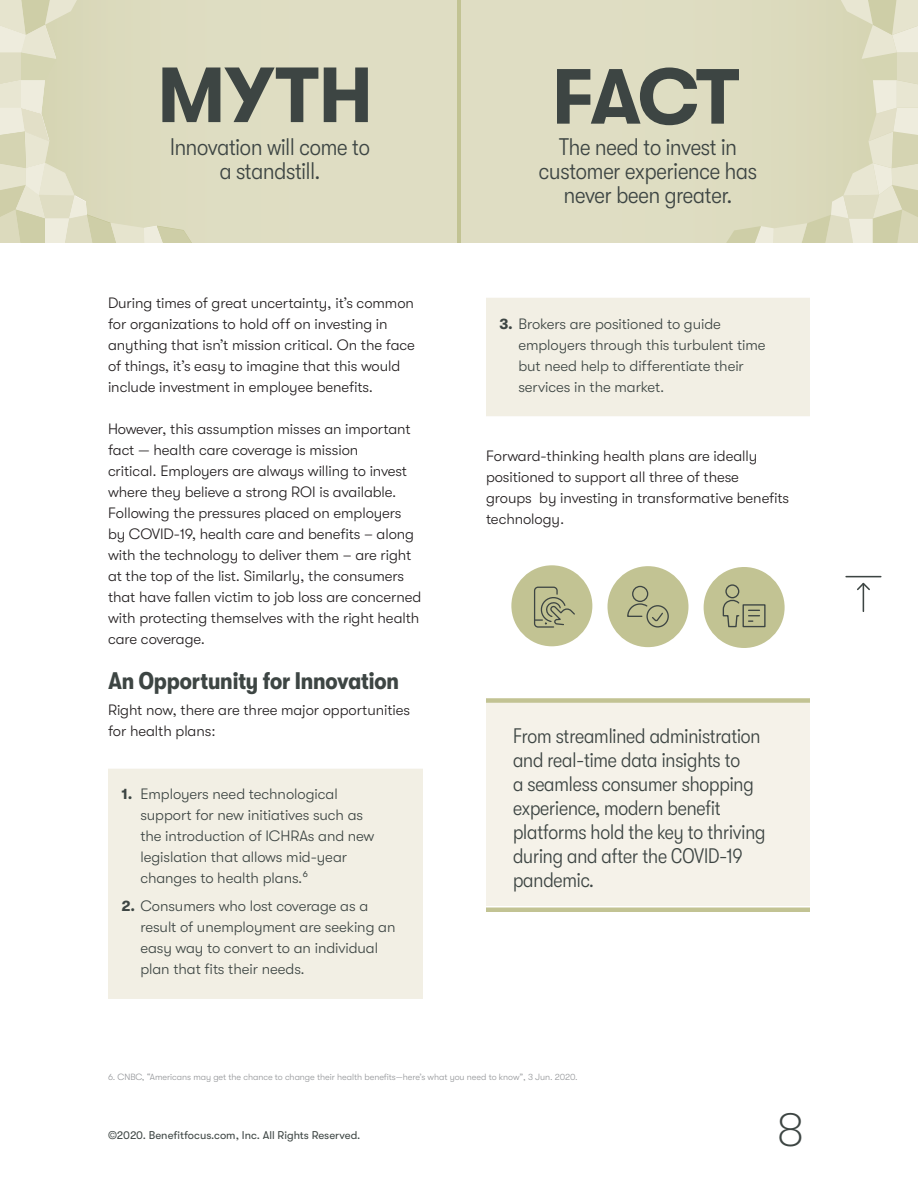
<style>
.page{position:relative;width:918px;height:1188px;background:#fff}
.page>*{position:absolute;margin:0;border:0;box-sizing:border-box;transform-origin:0 0}
.t1{font:100 48px "GT Walsheim Pro";color:#3d4543}
.Fact{font:300 condensed 24px "GT Walsheim Pro";letter-spacing:-.005em;color:#3d4543}
.Header_1{font:700 condensed 24px "GT Walsheim Pro";letter-spacing:-.005em;color:#3d4543}
.Pull_Quote{font:300 condensed 21px/24px "GT Walsheim Pro";letter-spacing:-.005em;color:#3d4543}
.t2{font:300 15px/21px "GT Walsheim Pro";letter-spacing:-.005em;color:#231f20}
.t3{font:300 15px/21px "GT Walsheim Pro";letter-spacing:-.005em;color:#3d4543}
.t4{font:11.25px "GT Walsheim Pro";color:#3d4543}
.Footnote{font:300 9px "GT Walsheim Pro";letter-spacing:-.005em;color:#939598}
.s1{font-weight:700}
</style>
<div class="page">
<div style="left:108px;top:769px;width:314px;height:111px;background:#f2efe4"></div>
<div style="left:108px;top:880px;width:314px;height:119px;background:#f2efe4"></div>
<div style="left:486px;top:298px;width:324px;height:118px;background:#f2efe4"></div>
<div style="left:486px;top:700px;width:324px;height:206px;background:#f5f2e9"></div>
<div style="left:486px;top:698px;width:324px;height:5px;background:#c2c393"></div>
<hr style="left:486px;top:908px;width:324px;height:4px;background:#c2c393">
<svg style="left:0;top:0;width:918px;height:243px;background:#d5d4ba"></svg>
<div style="left:511px;top:565px;width:82px;height:82px;background:#c2c393;border-radius:50%"></div>
<div style="left:607px;top:566px;width:82px;height:81px;background:#c2c393;border-radius:50%"></div>
<div style="left:703px;top:567px;width:82px;height:81px;background:#c2c393;border-radius:50%"></div>
<svg style="left:534px;top:586px;width:41px;height:42px"></svg>
<div style="left:646px;top:605px;width:23px;height:23px;border:1px solid #3d4543;border-radius:50%"></div>
<div style="left:632px;top:586px;width:16px;height:16px;border:1px solid #3d4543;border-radius:50%"></div>
<svg style="left:627px;top:603px;width:37px;height:18px"></svg>
<div style="left:725px;top:584px;width:14px;height:14px;border:1px solid #3d4543;border-radius:50%"></div>
<svg style="left:722px;top:600px;width:18px;height:28px"></svg>
<div style="left:743px;top:604px;width:23px;height:23px;border:1px solid #3d4543"></div>
<svg style="left:749px;top:610px;width:10px;height:12px"></svg>
<svg style="left:857px;top:582px;width:13px;height:29px"></svg>
<hr style="left:846px;top:576px;width:35px;height:1px;background:#3d4543">
<p class="Fact" style="left:170px;top:134px;width:201px">Innovation will come to</p>
<p class="Fact" style="left:220px;top:158px;width:102px">a standstill.</p>
<p class="t2" style="left:108px;top:292px;width:309px">During times of great uncertainty, it’s common for organizations to hold off on investing in anything that isn’t mission critical. On the face of things, it’s easy to imagine that this would include investment in employee benefits.</p>
<p class="t2" style="left:108px;top:418px;width:315px">However, this assumption misses an important fact — health care coverage is mission<br>critical. Employers are always willing to invest where they believe a strong ROI is available.<br>Following the pressures placed on employers by COVID-19, health care and benefits – along with the technology to deliver them – are right at the top of the list. Similarly, the consumers that have fallen victim to job loss are concerned with protecting themselves with the right health care coverage.</p>
<p class="Header_1" style="left:108px;top:667px;width:292px">An Opportunity for Innovation</p>
<p class="t2" style="left:108px;top:700px;width:304px">Right now, there are three major opportunities for health plans:</p>
<p class="t3" style="left:140px;top:784px;width:236px;text-indent:-19px"><span class="s1">1.</span> Employers need technological support for new initiatives such as the introduction of ICHRAs and new legislation that allows mid-year changes to health plans.⁶</p>
<p class="t3" style="left:140px;top:896px;width:257px;text-indent:-19px"><span class="s1">2.</span> Consumers who lost coverage as a result of unemployment are seeking an easy way to convert to an individual plan that fits their needs.</p>
<p class="Fact" style="left:559px;top:134px;width:179px">The need to invest in</p>
<p class="Fact" style="left:539px;top:158px;width:220px">customer experience has</p>
<p class="Fact" style="left:564px;top:182px;width:170px">never been greater.</p>
<p class="t3" style="left:518px;top:313px;width:249px;text-indent:-19px"><span class="s1">3.</span> Brokers are positioned to guide employers through this turbulent time but need help to differentiate their services in the market.</p>
<p class="t2" style="left:486px;top:446px;width:305px">Forward-thinking health plans are ideally positioned to support all three of these<br>groups by investing in transformative benefits technology.</p>
<p class="Pull_Quote" style="left:513px;top:724px;width:254px">From streamlined administration and real-time data insights to<br>a seamless consumer shopping experience, modern benefit platforms hold the key to thriving during and after the COVID-19 pandemic.</p>
<p class="Footnote" style="left:108px;top:1072px;width:471px">6. CNBC, “Americans may get the chance to change their health benefits—here’s what you need to know”, 3 Jun. 2020.</p>
<p class="t4" style="left:108px;top:1129px;width:254px">©2020. Benefitfocus.com, Inc. All Rights Reserved.</p>
<h1 class="t1" style="left:777px;top:1103px;width:28px">8</h1>
</div>
